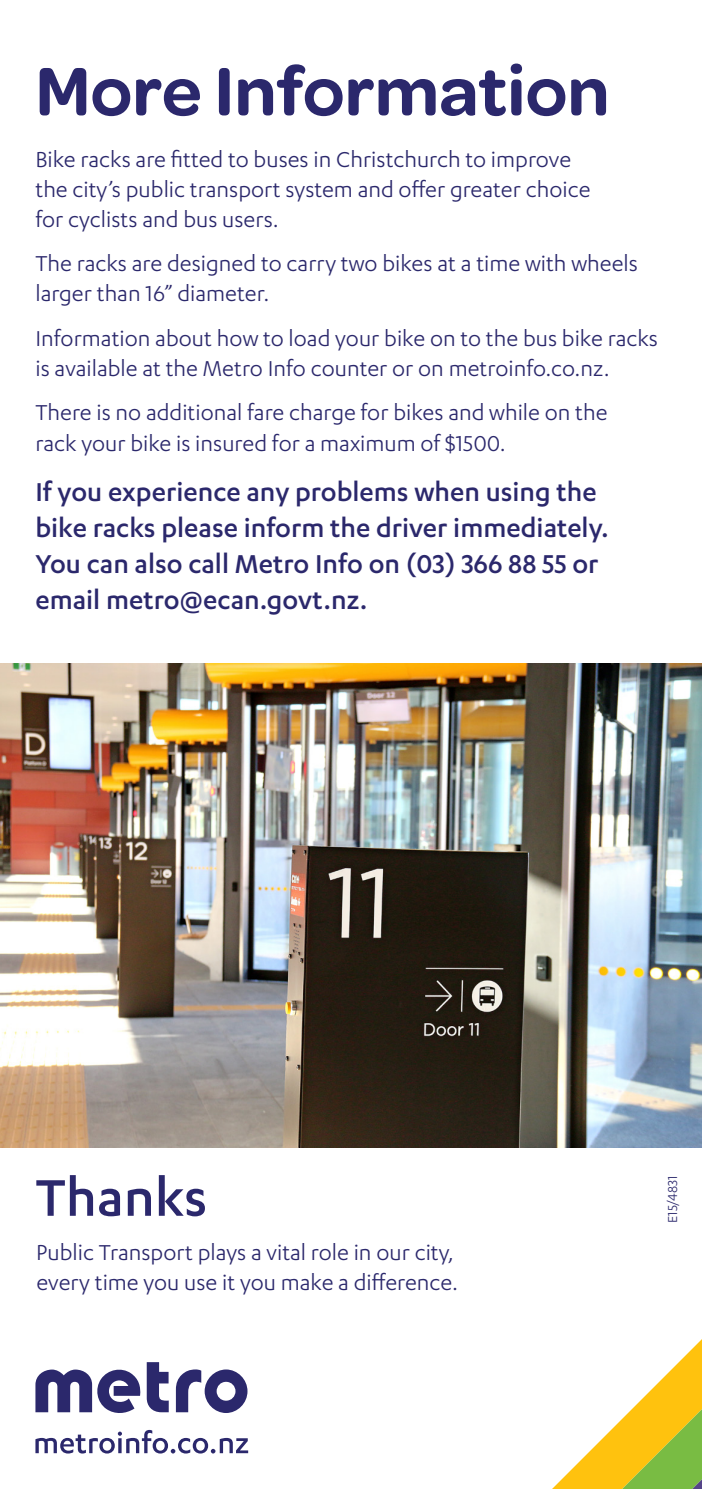
<style>
.page{position:relative;width:702px;height:1489px;background:#fff}
.page>*{position:absolute;margin:0;border:0;box-sizing:border-box;transform-origin:0 0}
.t1{font:600 72.5px "Omnes";color:#2b286c}
.t2{font:500 59.75px "Karbon";color:#2b286c}
.t3{font:500 30px/36.2px "Karbon";color:#2b286c}
.t4{font:25px/30.2px "Karbon";color:#2b286c}
.t5{font:15px "Karbon";color:#2b286c}
</style>
<div class="page">
<svg style="left:35px;top:1429px;width:213px;height:24px"></svg>
<svg style="left:35px;top:1362px;width:212px;height:51px"></svg>
<img style="left:0;top:663px;width:702px;height:484px">
<svg style="left:553px;top:1339px;width:149px;height:149px"></svg>
<h1 class="t1" style="left:35px;top:50px;width:575px">More Information</h1>
<p class="t4" style="left:35px;top:143px;width:556px">Bike racks are fitted to buses in Christchurch to improve the city’s public transport system and offer greater choice for cyclists and bus users.</p>
<p class="t4" style="left:35px;top:248px;width:604px">The racks are designed to carry two bikes at a time with wheels larger than 16” diameter.</p>
<p class="t4" style="left:35px;top:322px;width:624px">Information about how to load your bike on to the bus bike racks is available at the Metro Info counter or on metroinfo.co.nz.</p>
<p class="t4" style="left:35px;top:397px;width:573px">There is no additional fare charge for bikes and while on the rack your bike is insured for a maximum of $1500.</p>
<p class="t3" style="left:35px;top:472px;width:574px">If you experience any problems when using the bike racks please inform the driver immediately.<br>You can also call Metro Info on (03) 366 88 55 or email metro@ecan.govt.nz.</p>
<h2 class="t2" style="left:35px;top:1164px;width:173px">Thanks</h2>
<p class="t5" style="left:664px;top:1222px;width:49px;rotate:-90deg">E15/4831</p>
<p class="t4" style="left:36px;top:1236px;width:423px">Public Transport plays a vital role in our city, every time you use it you make a difference.</p>
</div>
